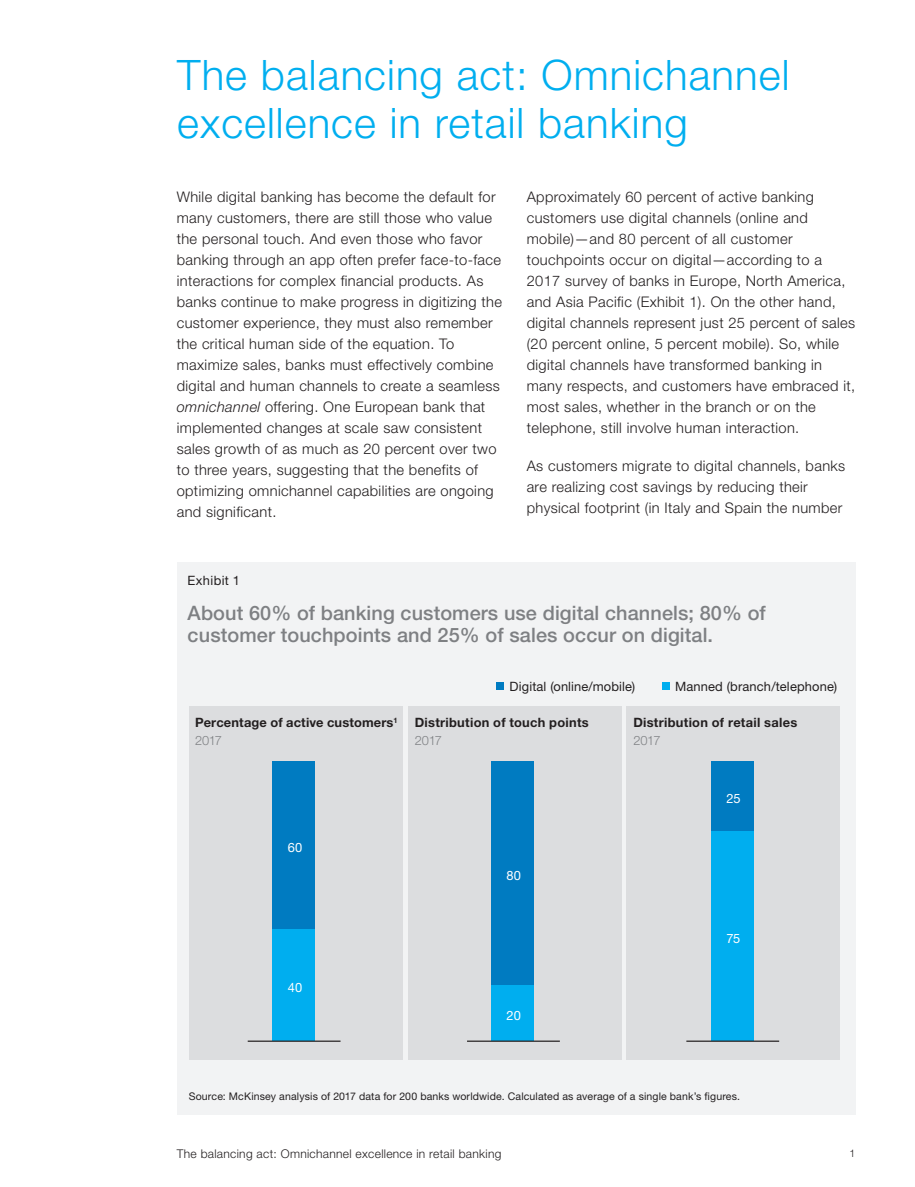
<style>
.page{position:relative;width:915px;height:1187px;background:#fff}
.page>*{position:absolute;margin:0;border:0;box-sizing:border-box;transform-origin:0 0}
.t1{font:300 42px/48px "Helvetica Neue LT Std";letter-spacing:.025em;color:#00aeef}
.t2{font:500 19.95px/22.2px "Helvetica Neue LT Std";letter-spacing:.005em;color:#7e8083}
.t3{font:300 14.7px/21px "Helvetica Neue LT Std";letter-spacing:.025em;color:#231f20}
.t4{font:700 12.9px/17.5px "Helvetica Neue LT Std";letter-spacing:.02em;color:#231f20}
.t5{font:12.9px "Helvetica Neue LT Std";letter-spacing:.01em;color:#231f20}
.t6{font:12.9px "Helvetica Neue LT Std";letter-spacing:.005em;color:#fff}
.t7{font:300 12.9px "Helvetica Neue LT Std";letter-spacing:-.025em;color:#808285}
.t8{font:12.9px "Helvetica Neue LT Std";letter-spacing:.03em;color:#231f20}
.t9{font:300 12px "Helvetica Neue LT Std";letter-spacing:.025em;color:#231f20}
.t10{font:10.5px "Helvetica Neue LT Std";letter-spacing:.015em;color:#231f20}
.t11{font:300 10.5px "Helvetica Neue LT Std";color:#231f20}
.s1{font-style:italic}
.s2{font-weight:300;color:#808285}
</style>
<div class="page">
<div style="left:177px;top:561px;width:678px;height:553px;background:#f2f3f4"></div>
<div style="left:189px;top:705px;width:214px;height:354px;background:#dcdddf"></div>
<div style="left:407px;top:705px;width:214px;height:354px;background:#dcdddf"></div>
<div style="left:626px;top:705px;width:213px;height:354px;background:#dcdddf"></div>
<div style="left:710px;top:831px;width:42px;height:210px;background:#00aeef"></div>
<div style="left:491px;top:985px;width:42px;height:56px;background:#00aeef"></div>
<div style="left:272px;top:929px;width:43px;height:112px;background:#00aeef"></div>
<div style="left:710px;top:761px;width:42px;height:70px;background:#007bc1"></div>
<div style="left:491px;top:761px;width:42px;height:224px;background:#007bc1"></div>
<div style="left:272px;top:761px;width:43px;height:168px;background:#007bc1"></div>
<div style="left:496px;top:682px;width:7px;height:8px;background:#007bc1"></div>
<div style="left:661px;top:682px;width:8px;height:8px;background:#00aeef"></div>
<hr style="left:247px;top:1040px;width:93px;height:1px;background:#231f20">
<hr style="left:467px;top:1040px;width:92px;height:1px;background:#231f20">
<hr style="left:686px;top:1040px;width:92px;height:1px;background:#231f20">
<h1 class="t1" style="left:177px;top:56px;width:613px">The balancing act: Omnichannel excellence in retail banking</h1>
<p class="t3" style="left:177px;top:188px;width:327px">While digital banking has become the default for many customers, there are still those who value the personal touch. And even those who favor banking through an app often prefer face-to-face interactions for complex financial products. As banks continue to make progress in digitizing the customer experience, they must also remember the critical human side of the equation. To maximize sales, banks must effectively combine digital and human channels to create a seamless <span class="s1">omnichannel</span> offering. One European bank that implemented changes at scale saw consistent sales growth of as much as 20 percent over two to three years, suggesting that the benefits of optimizing omnichannel capabilities are ongoing and significant.</p>
<p class="t3" style="left:526px;top:188px;width:330px">Approximately 60 percent of active banking customers use digital channels (online and mobile)—and 80 percent of all customer touchpoints occur on digital—according to a 2017 survey of banks in Europe, North America, and Asia Pacific (Exhibit 1). On the other hand, digital channels represent just 25 percent of sales (20 percent online, 5 percent mobile). So, while digital channels have transformed banking in many respects, and customers have embraced it, most sales, whether in the branch or on the telephone, still involve human interaction.</p>
<p class="t3" style="left:526px;top:457px;width:320px">As customers migrate to digital channels, banks are realizing cost savings by reducing their physical footprint (in Italy and Spain the number</p>
<p class="t8" style="left:187px;top:575px;width:54px">Exhibit 1</p>
<h2 class="t2" style="left:187px;top:601px;width:579px">About 60% of banking customers use digital channels; 80% of customer touchpoints and 25% of sales occur on digital.</h2>
<p class="t5" style="left:509px;top:680px;width:127px">Digital (online/mobile)</p>
<p class="t5" style="left:674px;top:680px;width:163px">Manned (branch/telephone)</p>
<p class="t4" style="left:195px;top:716px;width:204px">Percentage of active customers<sup>1<br></sup><span class="s2">2017</span></p>
<p class="t4" style="left:633px;top:716px;width:165px">Distribution of retail sales</p>
<p class="t4" style="left:414px;top:716px;width:175px">Distribution of touch points</p>
<p class="t7" style="left:414px;top:733px;width:29px">2017</p>
<p class="t7" style="left:633px;top:733px;width:29px">2017</p>
<p class="t6" style="left:288px;top:842px;width:16px">60</p>
<p class="t6" style="left:288px;top:982px;width:16px">40</p>
<p class="t6" style="left:506px;top:870px;width:16px">80</p>
<p class="t6" style="left:506px;top:1010px;width:16px">20</p>
<p class="t6" style="left:726px;top:793px;width:16px">25</p>
<p class="t6" style="left:726px;top:933px;width:15px">75</p>
<p class="t10" style="left:189px;top:1091px;width:552px">Source: McKinsey analysis of 2017 data for 200 banks worldwide. Calculated as average of a single bank’s figures.</p>
<p class="t9" style="left:177px;top:1149px;width:326px">The balancing act: Omnichannel excellence in retail banking</p>
<p class="t11" style="left:849px;top:1149px;width:7px">1</p>
</div>
